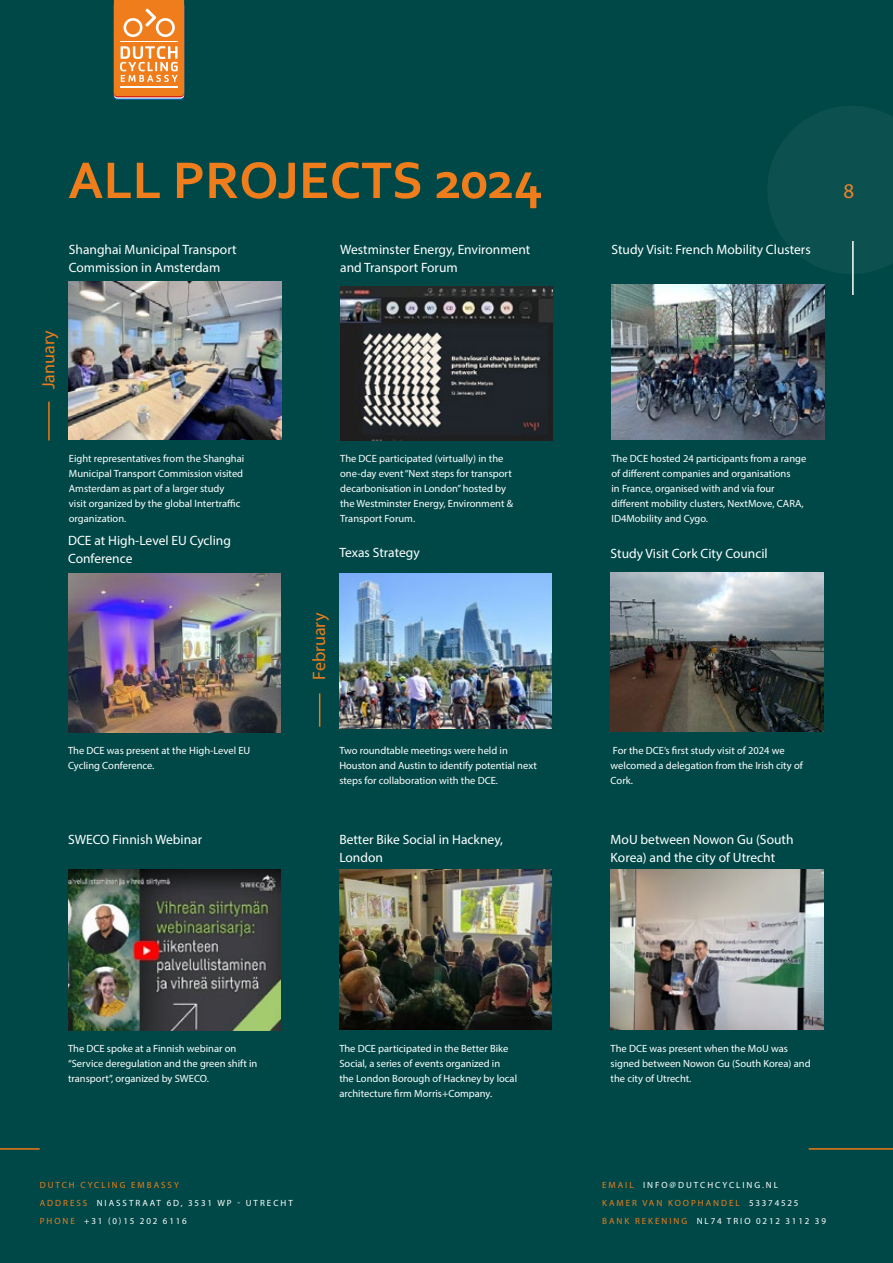
<style>
.page{position:relative;width:893px;height:1263px;background:#fff}
.page>*{position:absolute;margin:0;border:0;box-sizing:border-box;transform-origin:0 0}
.t1{font:700 54px "Corbel";color:#ef7d1b}
.t2{font:21px "Myriad Pro";color:#ef7d1b}
.t3{font:18px "Myriad Pro";color:#ef7d1b}
.t4{font:13.5px/18px "Myriad Pro";color:#fff}
.t5{font:10.5px/15px "Myriad Pro";color:#fff}
.t6{font:9px/18px "Myriad Pro";letter-spacing:.22em;color:#fff}
.s1{color:#ef7d1b}
</style>
<div class="page">
<div style="left:0;top:0;width:893px;height:1262px;background:#004848"></div>
<svg style="left:114px;top:2px;width:70px;height:97px"></svg>
<svg style="left:113px;top:0;width:71px;height:96px;background:#ee903e"></svg>
<hr style="left:120px;top:41px;width:58px;height:1px;background:#fff">
<hr style="left:120px;top:86px;width:58px;height:2px;background:#fff">
<hr style="left:809px;top:1148px;width:84px;height:2px;background:#ef7911">
<hr style="left:852px;top:241px;width:2px;height:54px;background:#fff">
<hr style="left:0;top:1148px;width:40px;height:2px;background:#ef7911">
<img style="left:69px;top:282px;width:212px;height:157px">
<img style="left:611px;top:285px;width:213px;height:155px">
<img style="left:68px;top:573px;width:213px;height:160px">
<img style="left:339px;top:574px;width:213px;height:155px">
<img style="left:611px;top:572px;width:212px;height:159px">
<img style="left:68px;top:869px;width:213px;height:162px">
<img style="left:339px;top:870px;width:213px;height:159px">
<img style="left:611px;top:870px;width:212px;height:159px">
<img style="left:340px;top:287px;width:213px;height:153px">
<hr style="left:48px;top:402px;width:2px;height:38px;background:#ef7911">
<hr style="left:319px;top:693px;width:1px;height:34px;background:#ef7911">
<svg style="left:768px;top:106px;width:125px;height:168px"></svg>
<h1 class="t1" style="left:68px;top:147px;width:476px">ALL PROJECTS 2024</h1>
<p class="t4" style="left:69px;top:240px;width:169px">Shanghai Municipal Transport<br>Commission in Amsterdam</p>
<p class="t4" style="left:340px;top:240px;width:192px">Westminster Energy, Environment and Transport Forum</p>
<h3 class="t3" style="left:37px;top:389px;width:60px;rotate:-90deg">January</h3>
<p class="t5" style="left:69px;top:451px;width:177px">Eight representatives from the Shanghai Municipal Transport Commission visited Amsterdam as part of a larger study visit organized by the global Intertraffic organization.</p>
<p class="t4" style="left:68px;top:531px;width:164px">DCE at High-Level EU Cycling<br>Conference</p>
<p class="t5" style="left:340px;top:451px;width:174px">The DCE participated (virtually) in the one-day event “Next steps for transport decarbonisation in London” hosted by the Westminster Energy, Environment &amp; Transport Forum.</p>
<p class="t4" style="left:339px;top:543px;width:82px">Texas Strategy</p>
<h3 class="t3" style="left:308px;top:679px;width:68px;rotate:-90deg">February</h3>
<p class="t5" style="left:68px;top:743px;width:184px">The DCE was present at the High-Level EU<br>Cycling Conference.</p>
<p class="t5" style="left:339px;top:743px;width:199px">Two roundtable meetings were held in<br>Houston and Austin to identify potential next steps for collaboration with the DCE.</p>
<p class="t4" style="left:68px;top:830px;width:136px">SWECO Finnish Webinar</p>
<p class="t4" style="left:339px;top:830px;width:165px">Better Bike Social in Hackney,<br>London</p>
<p class="t4" style="left:611px;top:240px;width:201px">Study Visit: French Mobility Clusters</p>
<h2 class="t2" style="left:843px;top:178px;width:12px">8</h2>
<p class="t5" style="left:611px;top:451px;width:196px">The DCE hosted 24 participants from a range of different companies and organisations<br>in France, organised with and via four different mobility clusters, NextMove, CARA, ID4Mobility and Cygo.</p>
<p class="t4" style="left:611px;top:544px;width:159px">Study Visit Cork City Council</p>
<p class="t5" style="left:611px;top:743px;width:194px">For the DCE’s first study visit of 2024 we welcomed a delegation from the Irish city of<br>Cork.</p>
<p class="t4" style="left:611px;top:830px;width:184px">MoU between Nowon Gu (South<br>Korea) and the city of Utrecht</p>
<p class="t5" style="left:68px;top:1041px;width:191px">The DCE spoke at a Finnish webinar on “Service deregulation and the green shift in transport”, organized by SWECO.</p>
<p class="t5" style="left:339px;top:1041px;width:179px">The DCE participated in the Better Bike Social, a series of events organized in the London Borough of Hackney by local architecture firm Morris+Company.</p>
<p class="t5" style="left:611px;top:1041px;width:201px">The DCE was present when the MoU was signed between Nowon Gu (South Korea) and the city of Utrecht.</p>
<p class="t6" style="left:40px;top:1176px;width:255px"><span class="s1">DUTCH CYCLING EMBASSY<br>ADDRESS</span> NIASSTRAAT 6D, 3531 WP - UTRECHT<br><span class="s1">PHONE</span> +31 (0)15 202 6116</p>
<p class="t6" style="left:602px;top:1176px;width:225px"><span class="s1">EMAIL</span> INFO@DUTCHCYCLING.NL<br><span class="s1">KAMER VAN KOOPHANDEL</span> 53374525<br><span class="s1">BANK REKENING</span> NL74 TRIO 0212 3112 39</p>
</div>
